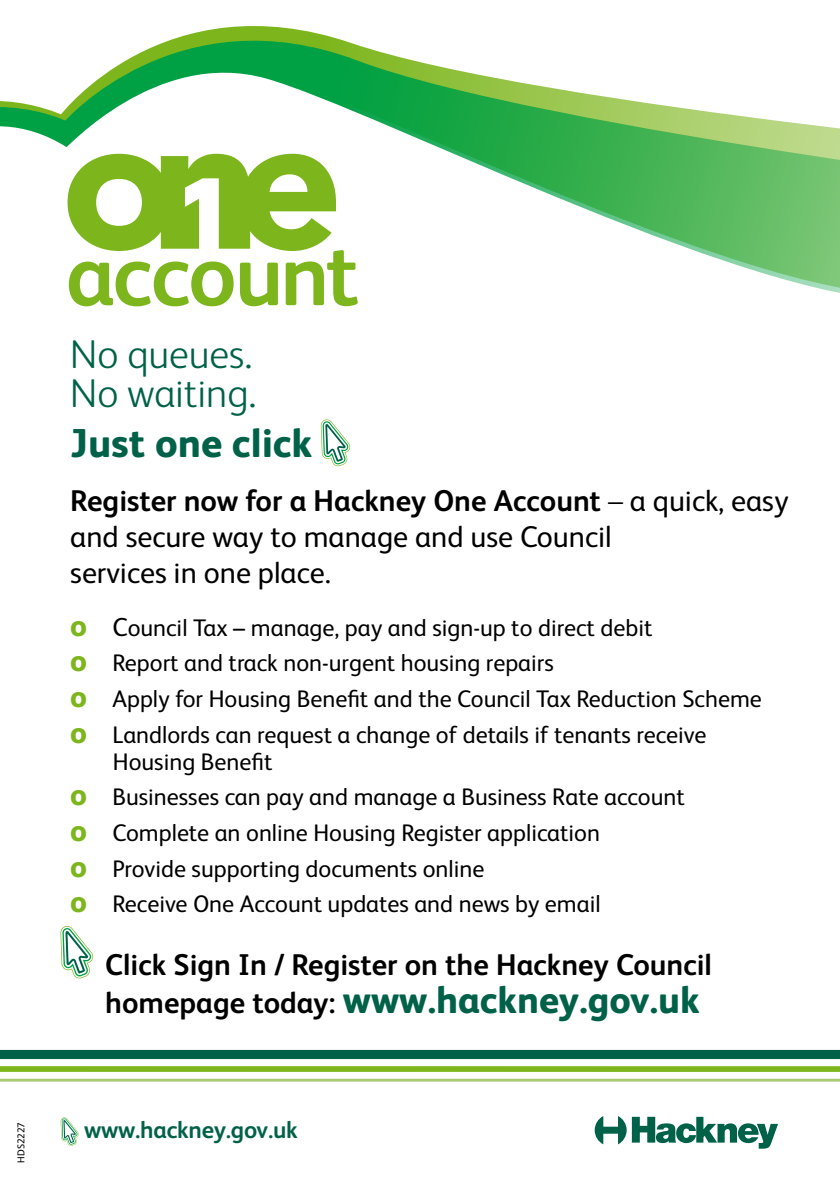
<style>
.page{position:relative;width:840px;height:1191px;background:#fff}
.page>*{position:absolute;margin:0;border:0;box-sizing:border-box;transform-origin:0 0}
.t1{font:300 40.2px/39px "FS Albert";color:#006149}
.t2{font:800 40.2px "FS Albert";color:#006149}
.t3{font:800 38px "FS Albert";color:#006149}
.t4{font:30px/36px "FS Albert";color:#000}
.t5{font:700 30px "FS Albert";color:#000}
.t6{font:24px/35.6px "FS Albert";color:#000}
.t7{font:700 24px "FS Albert";letter-spacing:-.01em;color:#006149}
.t8{font:10px "FS Albert";color:#000}
.s1{font-weight:700}
.s2{font-weight:300}
.s3{font-weight:800;font-size:30px;color:#7db61c}
.s4{font-size:26px}
.s5{font-weight:700;font-size:30px;color:#000}
</style>
<div class="page">
<svg style="left:0;top:26px;width:839px;height:281px"></svg>
<svg style="left:67px;top:154px;width:290px;height:152px"></svg>
<svg style="left:321px;top:419px;width:29px;height:47px"></svg>
<svg style="left:594px;top:1116px;width:183px;height:32px"></svg>
<svg style="left:0;top:1049px;width:839px;height:33px"></svg>
<svg style="left:61px;top:1117px;width:17px;height:28px"></svg>
<svg style="left:60px;top:926px;width:33px;height:52px"></svg>
<p class="t8" style="left:14px;top:1162px;width:42px;rotate:-90deg">HDS2227</p>
<h1 class="t1" style="left:70px;top:333px;width:187px">No queues.<br>No waiting.</h1>
<h1 class="t2" style="left:70px;top:414px;width:243px">Just one click</h1>
<p class="t4" style="left:70px;top:481px;width:719px"><span class="s1">Register now for a Hackney One Account</span> <span class="s2">–</span> a quick, easy and secure way to manage and use Council<br>services in one place.</p>
<p class="t6" style="left:70px;top:608px;width:692px"><span class="s3">o</span> <span class="s4">C</span>ouncil Tax – manage, pay and sign-up to direct debit<br><span class="s3">o</span> Report and track non-urgent housing repairs<br><span class="s3">o</span> Apply for Housing Benefit and the Council Tax Reduction Scheme <span class="s3">o</span> Landlords can request a change of details if tenants receive</p>
<p class="t6" style="left:70px;top:742px;width:615px;text-indent:43px">Housing Benefit<br><span class="s3">o</span> Businesses can pay and manage a Business Rate account <span class="s3">o</span> Complete an online Housing Register application<br><span class="s3">o</span> Provide supporting documents online<br><span class="s3">o</span> Receive One Account updates and news by email</p>
<p class="t5" style="left:105px;top:944px;width:608px">Click Sign In / Register on the Hackney Council</p>
<h2 class="t3" style="left:105px;top:972px;width:595px"><span class="s5">homepage today:</span> www.hackney.gov.uk</h2>
<p class="t7" style="left:84px;top:1113px;width:215px">www.hackney.gov.uk</p>
</div>
